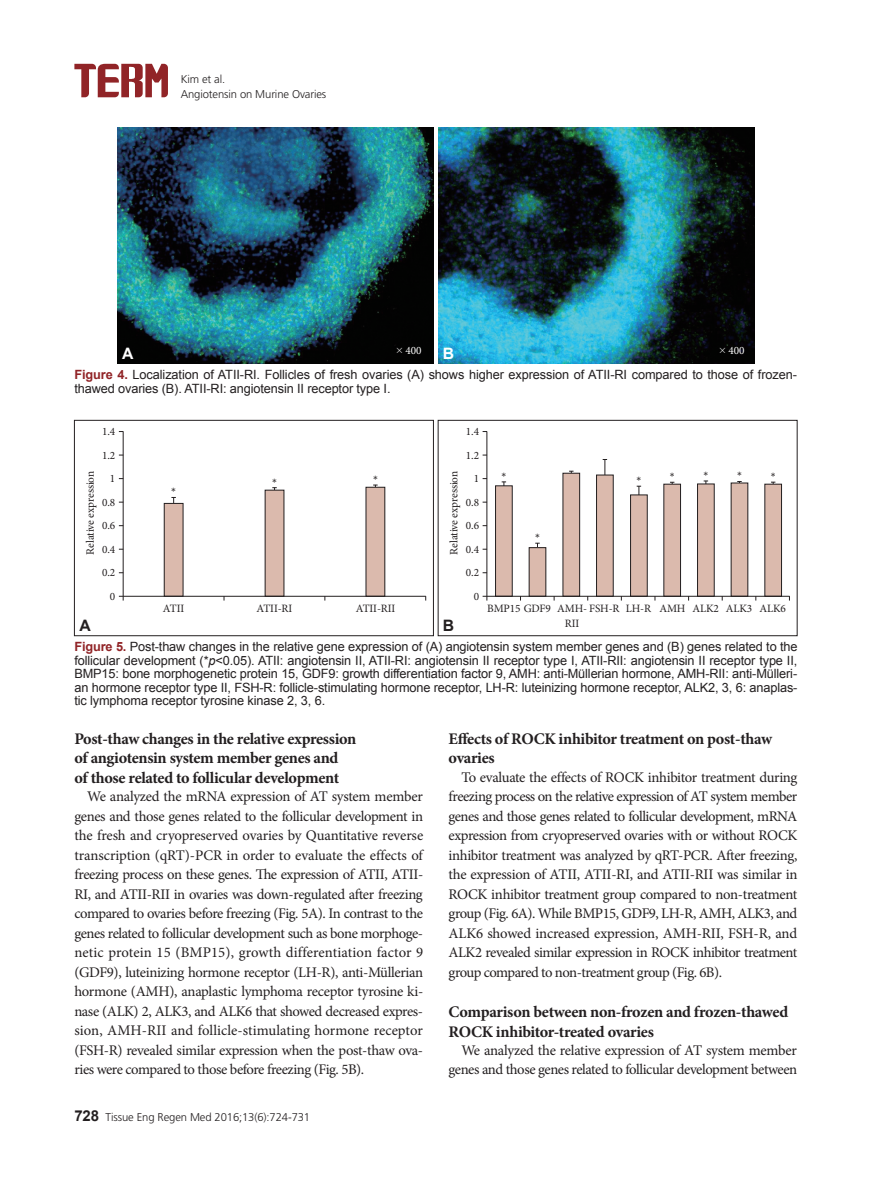
<style>
.page{position:relative;width:893px;height:1191px;background:#fff}
.page>*{position:absolute;margin:0;border:0;box-sizing:border-box;transform-origin:0 0}
.t1{font:700 16.2px/19.5px "Minion Pro";letter-spacing:-.02em;color:#231f20}
.t2{font:700 15.75px "Arial";color:#fff}
.t3{font:700 15.75px "Arial";color:#231f20}
.t4{font:14.7px/19.5px "Minion Pro";letter-spacing:-.03em;color:#231f20;text-align:justify}
.t5{font:12.75px/13.5px "Arial";letter-spacing:-.01em;color:#231f20}
.t6{font:11.25px/23.5px "Minion Pro";letter-spacing:-.01em;color:#231f20;text-align:right}
.t7{font:300 11.25px/15px "Frutiger LT Std";letter-spacing:-.01em;color:#231f20}
.t8{font:11.25px "Century Gothic";color:#231f20}
.t9{font:11.25px "Minion Pro";letter-spacing:-.01em;color:#fff}
.s1{font-family:"Garamond"}
.s2{font-weight:700;color:#912427}
.s3{font-style:italic}
.s4{font-family:"Arial";font-weight:700;font-size:15px}
</style>
<div class="page">
<svg style="left:74px;top:64px;width:94px;height:33px"></svg>
<img style="left:117px;top:128px;width:317px;height:236px">
<img style="left:438px;top:128px;width:317px;height:236px">
<div style="left:74px;top:420px;width:360px;height:216px;border:1px solid #231f20"></div>
<svg style="left:171px;top:497px;width:5px;height:6px"></svg>
<svg style="left:272px;top:487px;width:5px;height:3px"></svg>
<div style="left:164px;top:503px;width:19px;height:93px;background:#dbbaad"></div>
<div style="left:164px;top:503px;width:19px;height:93px;border:1px solid #231f20"></div>
<div style="left:265px;top:490px;width:19px;height:106px;background:#dbbaad"></div>
<div style="left:366px;top:487px;width:19px;height:109px;background:#dbbaad"></div>
<div style="left:366px;top:487px;width:19px;height:109px;border:1px solid #231f20"></div>
<hr style="left:119px;top:596px;width:307px;height:1px;background:#231f20">
<hr style="left:123px;top:431px;width:1px;height:169px;background:#231f20">
<div style="left:438px;top:420px;width:359px;height:216px;border:1px solid #231f20"></div>
<svg style="left:502px;top:481px;width:4px;height:4px"></svg>
<svg style="left:603px;top:459px;width:4px;height:16px"></svg>
<svg style="left:637px;top:486px;width:4px;height:9px"></svg>
<div style="left:496px;top:486px;width:16px;height:110px;background:#dbbaad"></div>
<div style="left:495px;top:485px;width:17px;height:111px;border:1px solid #231f20"></div>
<div style="left:529px;top:547px;width:17px;height:49px;background:#dbbaad"></div>
<div style="left:563px;top:473px;width:17px;height:123px;background:#dbbaad"></div>
<div style="left:563px;top:473px;width:17px;height:123px;border:1px solid #231f20"></div>
<div style="left:596px;top:475px;width:17px;height:121px;background:#dbbaad"></div>
<div style="left:596px;top:475px;width:17px;height:121px;border:1px solid #231f20"></div>
<div style="left:631px;top:495px;width:16px;height:101px;background:#dbbaad"></div>
<div style="left:630px;top:495px;width:17px;height:101px;border:1px solid #231f20"></div>
<div style="left:664px;top:484px;width:16px;height:112px;background:#dbbaad"></div>
<div style="left:664px;top:484px;width:17px;height:112px;border:1px solid #231f20"></div>
<div style="left:697px;top:484px;width:17px;height:112px;background:#dbbaad"></div>
<div style="left:697px;top:484px;width:17px;height:112px;border:1px solid #231f20"></div>
<div style="left:731px;top:483px;width:17px;height:113px;background:#dbbaad"></div>
<div style="left:765px;top:484px;width:16px;height:112px;background:#dbbaad"></div>
<div style="left:765px;top:484px;width:17px;height:112px;border:1px solid #231f20"></div>
<hr style="left:483px;top:596px;width:307px;height:1px;background:#231f20">
<hr style="left:487px;top:431px;width:1px;height:169px;background:#231f20">
<p class="t7" style="left:181px;top:71px;width:147px">Kim et al.<br>Angiotensin on Murine Ovaries</p>
<p class="t2" style="left:122px;top:343px;width:13px">A</p>
<p class="t9" style="left:396px;top:343px;width:27px"><span class="s1">×</span> 400</p>
<p class="t2" style="left:443px;top:343px;width:13px">B</p>
<p class="t9" style="left:719px;top:343px;width:27px"><span class="s1">×</span> 400</p>
<p class="t5" style="left:74px;top:368px;width:724px"><span class="s2">Figure 4.</span> Localization of ATII-RI. Follicles of fresh ovaries (A) shows higher expression of ATII-RI compared to those of frozen&shy;thawed ovaries (B). ATII-RI: angiotensin II receptor type I.</p>
<p class="t6" style="left:102px;top:420px;width:15px">1.4<br>1.2<br>1<br>0.8<br>0.6<br>0.4<br>0.2<br>0</p>
<p class="t6" style="left:79px;top:555px;width:85px;rotate:-90deg">Relative expression</p>
<p class="t3" style="left:79px;top:615px;width:13px">A</p>
<p class="t8" style="left:171px;top:484px;width:6px">*</p>
<p class="t8" style="left:272px;top:474px;width:6px">*</p>
<p class="t8" style="left:373px;top:472px;width:6px">*</p>
<p class="t6" style="left:163px;top:596px;width:23px">ATII</p>
<p class="t6" style="left:257px;top:596px;width:37px">ATII-RI</p>
<p class="t6" style="left:356px;top:596px;width:41px">ATII-RII</p>
<p class="t6" style="left:466px;top:420px;width:15px">1.4<br>1.2<br>1<br>0.8<br>0.6<br>0.4<br>0.2<br>0</p>
<p class="t6" style="left:442px;top:555px;width:85px;rotate:-90deg">Relative expression</p>
<p class="t3" style="left:443px;top:615px;width:13px">B</p>
<p class="t8" style="left:501px;top:469px;width:6px">*</p>
<p class="t8" style="left:535px;top:530px;width:6px">*</p>
<p class="t8" style="left:636px;top:473px;width:6px">*</p>
<p class="t8" style="left:670px;top:469px;width:6px">*</p>
<p class="t8" style="left:703px;top:468px;width:6px">*</p>
<p class="t8" style="left:737px;top:468px;width:6px">*</p>
<p class="t8" style="left:771px;top:469px;width:6px">*</p>
<p class="t6" style="left:565px;top:600px;width:222px;line-height:15.8px;text-align:left;text-indent:-78px">BMP15 GDF9 AMH- FSH-R LH-R AMH ALK2 ALK3 ALK6<br>RII</p>
<p class="t5" style="left:74px;top:640px;width:725px;text-align:justify"><span class="s2">Figure 5.</span> Post-thaw changes in the relative gene expression of (A) angiotensin system member genes and (B) genes related to the follicular development (*<span class="s3">p</span>&lt;0.05). ATII: angiotensin II, ATII-RI: angiotensin II receptor type I, ATII-RII: angiotensin II receptor type II, BMP15: bone morphogenetic protein 15, GDF9: growth differentiation factor 9, AMH: anti-Müllerian hormone, AMH-RII: anti-Mülleri&shy;an hormone receptor type II, FSH-R: follicle-stimulating hormone receptor, LH-R: luteinizing hormone receptor, ALK2, 3, 6: anaplas&shy;tic lymphoma receptor tyrosine kinase 2, 3, 6.</p>
<p class="t1" style="left:74px;top:728px;width:283px">Post-thaw changes in the relative expression of angiotensin system member genes and<br>of those related to follicular development</p>
<p class="t4" style="left:74px;top:787px;width:350px;text-indent:13px">We analyzed the mRNA expression of AT system member genes and those genes related to the follicular development in the fresh and cryopreserved ovaries by Quantitative reverse transcription (qRT)-PCR in order to evaluate the effects of freezing process on these genes. The expression of ATII, ATII-RI, and ATII-RII in ovaries was down-regulated after freezing compared to ovaries before freezing (Fig. 5A). In contrast to the genes related to follicular development such as bone morphoge&shy;netic protein 15 (BMP15), growth differentiation factor 9 (GDF9), luteinizing hormone receptor (LH-R), anti-Müllerian hormone (AMH), anaplastic lymphoma receptor tyrosine ki&shy;nase (ALK) 2, ALK3, and ALK6 that showed decreased expres&shy;sion, AMH-RII and follicle-stimulating hormone receptor (FSH-R) revealed similar expression when the post-thaw ova&shy;ries were compared to those before freezing (Fig. 5B).</p>
<p class="t7" style="left:74px;top:1109px;width:237px"><span class="s4">728</span> Tissue Eng Regen Med 2016;13(6):724-731</p>
<p class="t1" style="left:449px;top:728px;width:325px">Effects of ROCK inhibitor treatment on post-thaw ovaries</p>
<p class="t4" style="left:449px;top:767px;width:350px;text-indent:13px">To evaluate the effects of ROCK inhibitor treatment during freezing process on the relative expression of AT system member genes and those genes related to follicular development, mRNA expression from cryopreserved ovaries with or without ROCK inhibitor treatment was analyzed by qRT-PCR. After freezing, the expression of ATII, ATII-RI, and ATII-RII was similar in ROCK inhibitor treatment group compared to non-treatment group (Fig. 6A). While BMP15, GDF9, LH-R, AMH, ALK3, and ALK6 showed increased expression, AMH-RII, FSH-R, and ALK2 revealed similar expression in ROCK inhibitor treatment group compared to non-treatment group (Fig. 6B).</p>
<p class="t1" style="left:449px;top:1001px;width:341px">Comparison between non-frozen and frozen-thawed<br>ROCK inhibitor-treated ovaries</p>
<p class="t4" style="left:449px;top:1040px;width:350px;text-align:right">We analyzed the relative expression of AT system member genes and those genes related to follicular development between</p>
</div>
